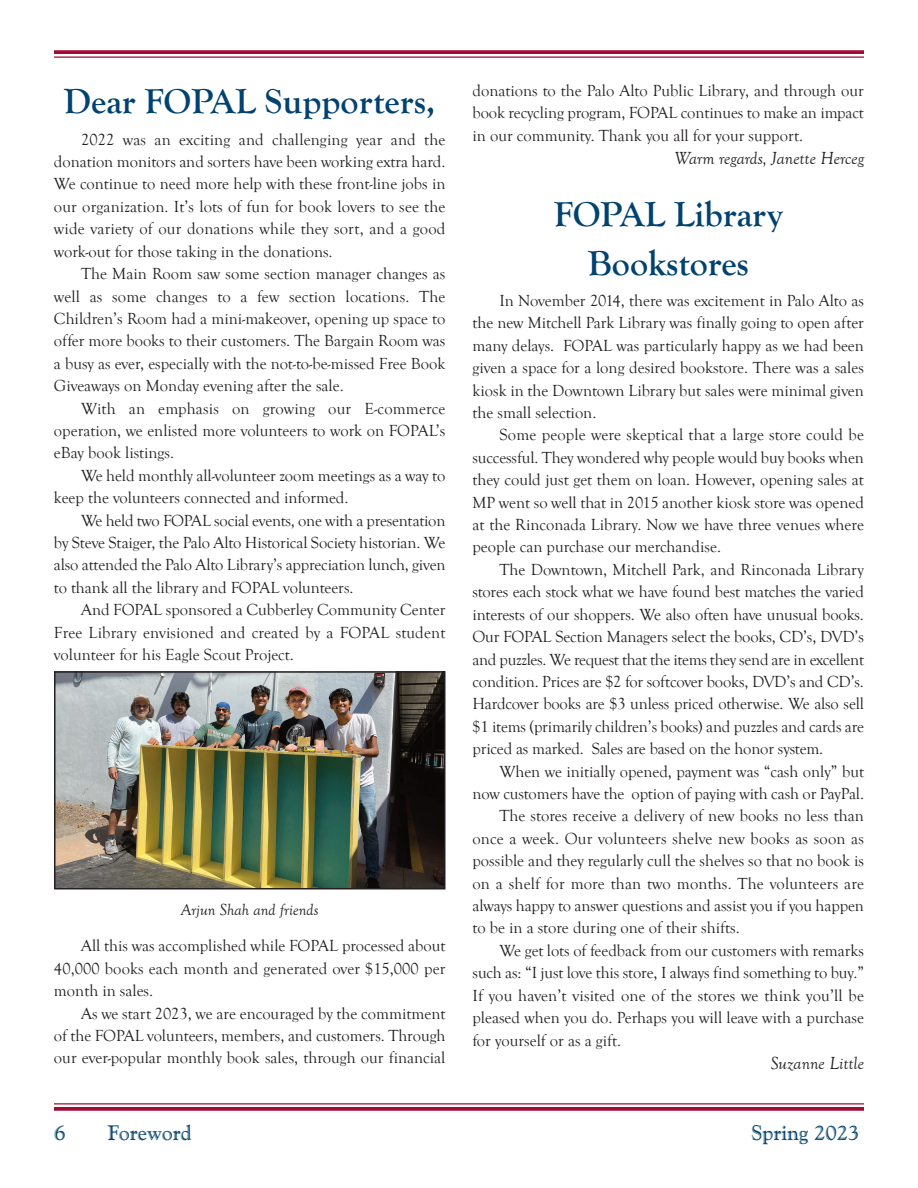
<style>
.page{position:relative;width:918px;height:1188px;background:#fff}
.page>*{position:absolute;margin:0;border:0;box-sizing:border-box;transform-origin:0 0}
.t1{font:700 36px/48.9px "Goudy Old Style T";color:#004270;text-align:center}
.t2{font:21px "Goudy Handtooled BT";color:#004270}
.t3{font:italic 18px "Goudy Old Style T";color:#231f20}
.t4{font:16.5px/22.4px "Goudy Old Style T";color:#231f20;text-align:justify}
.t5{font:italic 16.5px "Goudy Old Style T";color:#231f20}
</style>
<div class="page">
<hr style="left:54px;top:1103px;width:810px;height:2px;background:#a30a34">
<svg style="left:54px;top:1107px;width:810px;height:4px;background:#a81940"></svg>
<svg style="left:54px;top:50px;width:810px;height:4px;background:#a81940"></svg>
<hr style="left:54px;top:56px;width:810px;height:2px;background:#a30a34">
<img style="left:57px;top:674px;width:386px;height:212px">
<div style="left:54px;top:671px;width:392px;height:218px;border:2px solid #231f20"></div>
<h1 class="t1" style="left:64px;top:77px;width:373px">Dear FOPAL Supporters,</h1>
<p class="t4" style="left:54px;top:128px;width:393px;text-indent:27px">2022 was an exciting and challenging year and the donation monitors and sorters have been working extra hard.<br>We continue to need more help with these front-line jobs in our organization. It’s lots of fun for book lovers to see the wide variety of our donations while they sort, and a good work-out for those taking in the donations.</p>
<p class="t4" style="left:54px;top:263px;width:393px;text-indent:27px">The Main Room saw some section manager changes as well as some changes to a few section locations. The Children’s Room had a mini-makeover, opening up space to offer more books to their customers. The Bargain Room was a busy as ever, especially with the not-to-be-missed Free Book Giveaways on Monday evening after the sale.</p>
<p class="t4" style="left:54px;top:397px;width:393px;text-indent:27px">With an emphasis on growing our E-commerce operation, we enlisted more volunteers to work on FOPAL’s eBay book listings.</p>
<p class="t4" style="left:54px;top:464px;width:393px;text-indent:27px">We held monthly all-volunteer zoom meetings as a way to keep the volunteers connected and informed.</p>
<p class="t4" style="left:54px;top:509px;width:393px;text-indent:27px">We held two FOPAL social events, one with a presentation by Steve Staiger, the Palo Alto Historical Society historian. We also attended the Palo Alto Library’s appreciation lunch, given to thank all the library and FOPAL volunteers.</p>
<p class="t4" style="left:54px;top:599px;width:393px;text-indent:27px">And FOPAL sponsored a Cubberley Community Center Free Library envisioned and created by a FOPAL student volunteer for his Eagle Scout Project.</p>
<p class="t5" style="left:181px;top:900px;width:139px">Arjun Shah and friends</p>
<p class="t4" style="left:54px;top:935px;width:393px;text-indent:27px">All this was accomplished while FOPAL processed about 40,000 books each month and generated over $15,000 per month in sales.</p>
<p class="t4" style="left:54px;top:1002px;width:393px;text-indent:27px">As we start 2023, we are encouraged by the commitment of the FOPAL volunteers, members, and customers. Through our ever-popular monthly book sales, through our financial</p>
<p class="t4" style="left:472px;top:79px;width:393px">donations to the Palo Alto Public Library, and through our book recycling program, FOPAL continues to make an impact in our community. Thank you all for your support.</p>
<p class="t3" style="left:675px;top:148px;width:191px">Warm regards, Janette Herceg</p>
<h1 class="t1" style="left:554px;top:189px;width:230px">FOPAL Library<br>Bookstores</h1>
<p class="t4" style="left:472px;top:289px;width:393px;text-indent:27px">In November 2014, there was excitement in Palo Alto as the new Mitchell Park Library was finally going to open after many delays. FOPAL was particularly happy as we had been given a space for a long desired bookstore. There was a sales kiosk in the Downtown Library but sales were minimal given the small selection.</p>
<p class="t4" style="left:472px;top:424px;width:393px;text-indent:27px">Some people were skeptical that a large store could be successful. They wondered why people would buy books when they could just get them on loan. However, opening sales at MP went so well that in 2015 another kiosk store was opened at the Rinconada Library. Now we have three venues where people can purchase our merchandise.</p>
<p class="t4" style="left:472px;top:558px;width:393px;text-indent:27px">The Downtown, Mitchell Park, and Rinconada Library stores each stock what we have found best matches the varied interests of our shoppers. We also often have unusual books.<br>Our FOPAL Section Managers select the books, CD’s, DVD’s and puzzles. We request that the items they send are in excellent condition. Prices are $2 for softcover books, DVD’s and CD’s.<br>Hardcover books are $3 unless priced otherwise. We also sell $1 items (primarily children’s books) and puzzles and cards are priced as marked. Sales are based on the honor system.</p>
<p class="t4" style="left:500px;top:760px;width:366px">When we initially opened, payment was “cash only” but</p>
<p class="t4" style="left:472px;top:782px;width:393px">now customers have the option of paying with cash or PayPal.</p>
<p class="t4" style="left:500px;top:805px;width:366px">The stores receive a delivery of new books no less than</p>
<p class="t4" style="left:472px;top:827px;width:393px">once a week. Our volunteers shelve new books as soon as</p>
<p class="t4" style="left:472px;top:850px;width:393px">possible and they regularly cull the shelves so that no book is</p>
<p class="t4" style="left:472px;top:872px;width:393px">on a shelf for more than two months. The volunteers are</p>
<p class="t4" style="left:472px;top:894px;width:393px">always happy to answer questions and assist you if you happen</p>
<p class="t4" style="left:472px;top:917px;width:269px">to be in a store during one of their shifts.</p>
<p class="t4" style="left:500px;top:939px;width:366px">We get lots of feedback from our customers with remarks</p>
<p class="t4" style="left:472px;top:962px;width:393px">such as: “I just love this store, I always find something to buy.”</p>
<p class="t4" style="left:472px;top:984px;width:393px">If you haven’t visited one of the stores we think you’ll be</p>
<p class="t4" style="left:472px;top:1007px;width:393px">pleased when you do. Perhaps you will leave with a purchase</p>
<p class="t4" style="left:472px;top:1029px;width:150px">for yourself or as a gift.</p>
<p class="t3" style="left:771px;top:1053px;width:95px">Suzanne Little</p>
<p class="t2" style="left:54px;top:1124px;width:13px">6</p>
<p class="t2" style="left:108px;top:1124px;width:85px">Foreword</p>
<p class="t2" style="left:751px;top:1124px;width:110px">Spring 2023</p>
</div>
